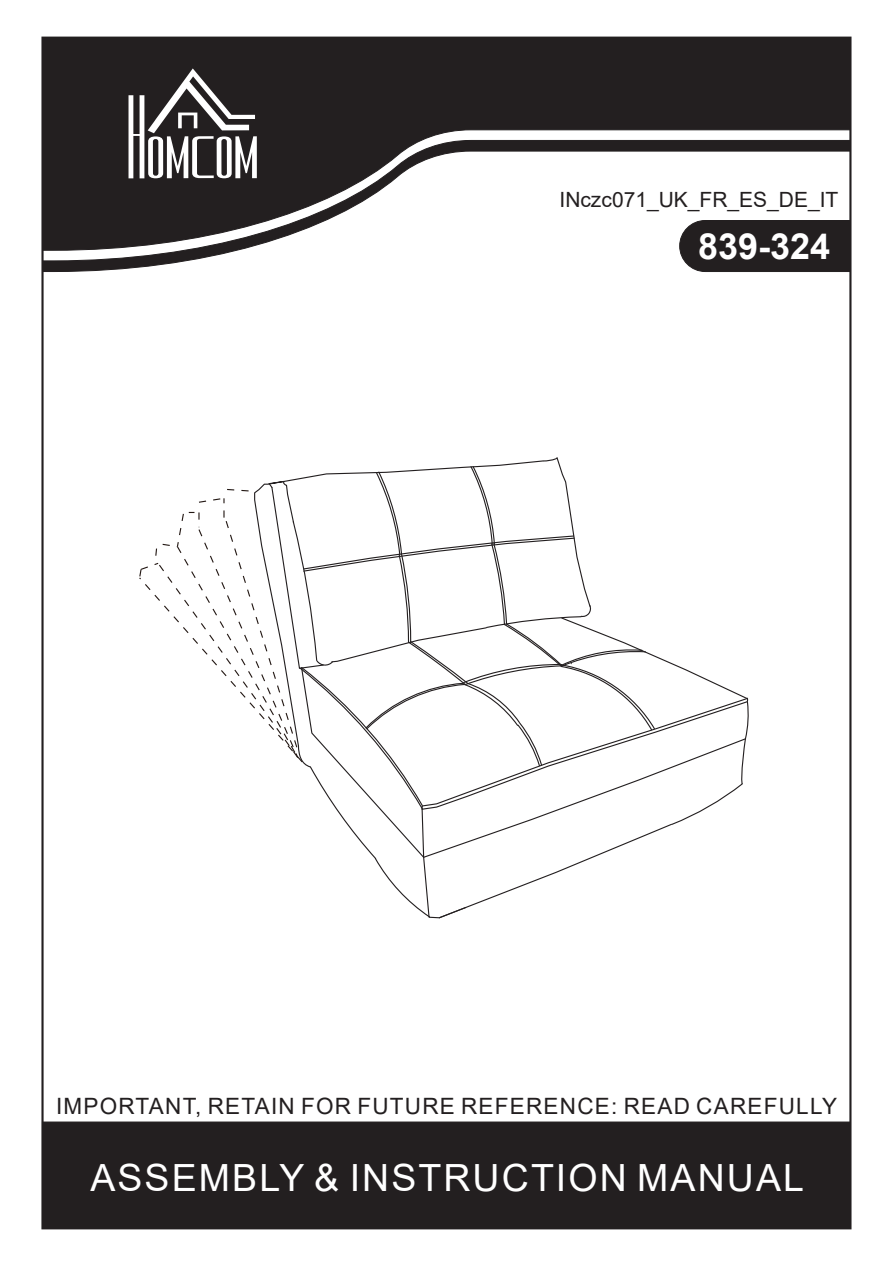
<style>
.page{position:relative;width:893px;height:1263px;background:#fff}
.page>*{position:absolute;margin:0;border:0;box-sizing:border-box;transform-origin:0 0}
.t1{font:37.5px "Arial";letter-spacing:.055em;color:#fff}
.t2{font:700 36px "Arial";color:#fff}
.t3{font:22.5px "Arial";letter-spacing:.055em;color:#231f20}
.t4{font:21px "Arial";color:#231f20}
</style>
<div class="page">
<div style="left:42px;top:1121px;width:809px;height:108px;background:#231f20;border:1px solid #231f20"></div>
<div style="left:42px;top:37px;width:809px;height:103px;background:#231f20"></div>
<svg style="left:42px;top:140px;width:809px;height:132px"></svg>
<svg style="left:129px;top:68px;width:128px;height:110px"></svg>
<svg style="left:139px;top:457px;width:610px;height:462px"></svg>
<p class="t4" style="left:559px;top:185px;width:280px">INczc071_UK_FR_ES_DE_IT</p>
<h2 class="t2" style="left:698px;top:221px;width:134px">839-324</h2>
<p class="t3" style="left:56px;top:1090px;width:783px">IMPORTANT, RETAIN FOR FUTURE REFERENCE: READ CAREFULLY</p>
<h1 class="t1" style="left:90px;top:1152px;width:715px">ASSEMBLY &amp; INSTRUCTION MANUAL</h1>
</div>
